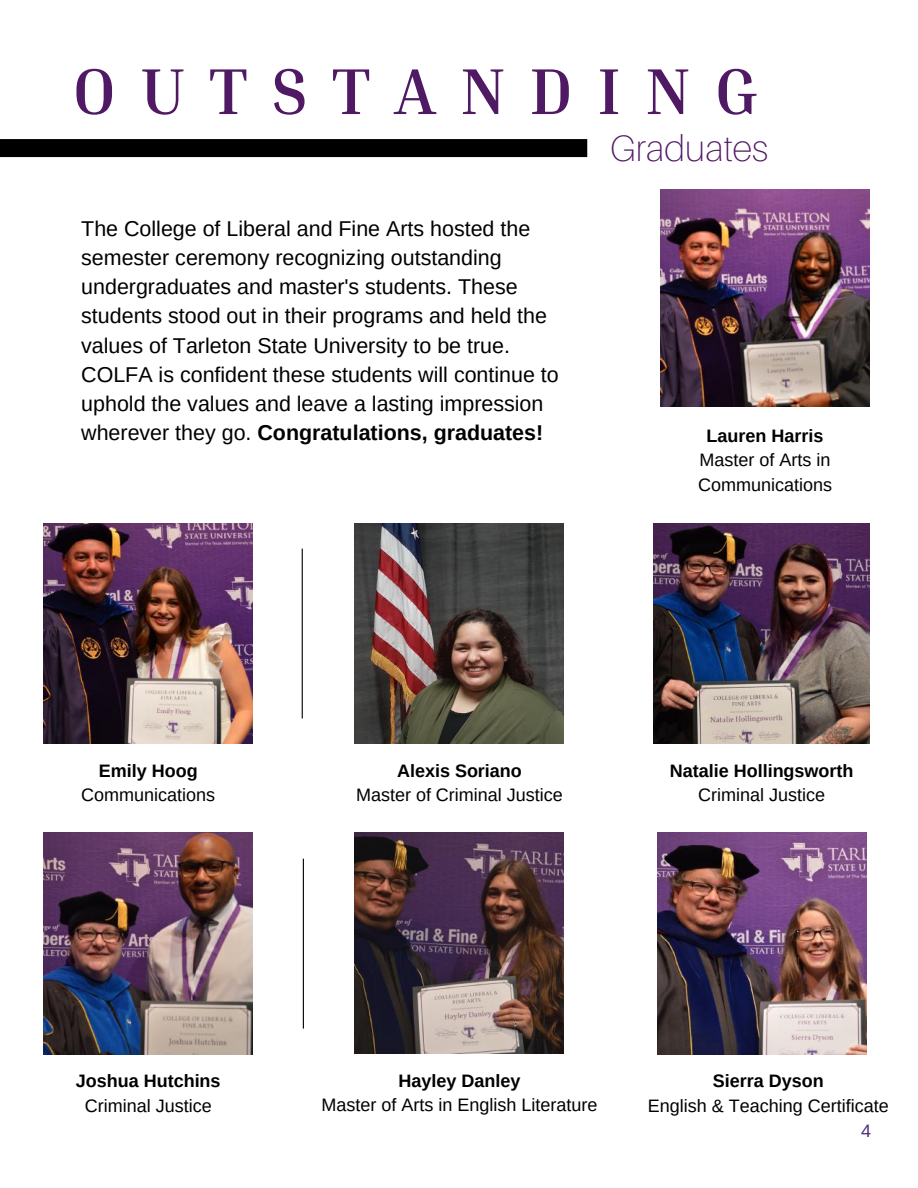
<style>
.page{position:relative;width:918px;height:1188px;background:#fff}
.page>*{position:absolute;margin:0;border:0;box-sizing:border-box;transform-origin:0 0}
.t1{font:700 65.55px "Inria Serif";letter-spacing:.37em;color:#4f1964}
.t2{font:100 36.75px "Aileron";color:#4f1964}
.t3{font:21.45px/29.2px "Arimo";color:#000}
.t4{font:18px/24.8px "Arimo";color:#000}
.t5{font:700 18px "Arimo";color:#000}
.t6{font:18px "Arimo";color:#4f2d7f}
.s1{font-weight:700}
</style>
<div class="page">
<div style="left:0;top:139px;width:587px;height:18px;background:#000"></div>
<img style="left:660px;top:189px;width:210px;height:218px">
<img style="left:44px;top:523px;width:209px;height:221px">
<hr style="left:302px;top:549px;width:1px;height:169px;background:#000">
<img style="left:654px;top:523px;width:216px;height:221px">
<img style="left:354px;top:523px;width:210px;height:221px">
<img style="left:44px;top:833px;width:209px;height:221px">
<hr style="left:303px;top:859px;width:1px;height:170px;background:#000">
<img style="left:657px;top:833px;width:209px;height:221px">
<img style="left:354px;top:833px;width:210px;height:220px">
<h1 class="t1" style="left:72px;top:50px;width:687px">OUTSTANDING</h1>
<h2 class="t2" style="left:610px;top:125px;width:160px">Graduates</h2>
<p class="t3" style="left:81px;top:214px;width:479px">The College of Liberal and Fine Arts hosted the semester ceremony recognizing outstanding undergraduates and master's students. These students stood out in their programs and held the values of Tarleton State University to be true.<br>COLFA is confident these students will continue to uphold the values and leave a lasting impression wherever they go. <span class="s1">Congratulations, graduates!</span></p>
<p class="t5" style="left:707px;top:425px;width:118px">Lauren Harris</p>
<p class="t4" style="left:698px;top:448px;width:136px">Master of Arts in<br>Communications</p>
<p class="t5" style="left:99px;top:760px;width:100px">Emily Hoog</p>
<p class="t4" style="left:81px;top:783px;width:136px">Communications</p>
<p class="t5" style="left:397px;top:760px;width:126px">Alexis Soriano</p>
<p class="t4" style="left:356px;top:783px;width:208px">Master of Criminal Justice</p>
<p class="t5" style="left:670px;top:760px;width:185px">Natalie Hollingsworth</p>
<p class="t4" style="left:698px;top:783px;width:128px">Criminal Justice</p>
<p class="t5" style="left:76px;top:1071px;width:146px">Joshua Hutchins</p>
<p class="t4" style="left:85px;top:1094px;width:128px">Criminal Justice</p>
<p class="t5" style="left:399px;top:1070px;width:123px">Hayley Danley</p>
<p class="t4" style="left:322px;top:1093px;width:277px">Master of Arts in English Literature</p>
<p class="t5" style="left:713px;top:1071px;width:112px">Sierra Dyson</p>
<p class="t4" style="left:648px;top:1094px;width:242px">English &amp; Teaching Certificate</p>
<p class="t6" style="left:861px;top:1120px;width:12px">4</p>
</div>
